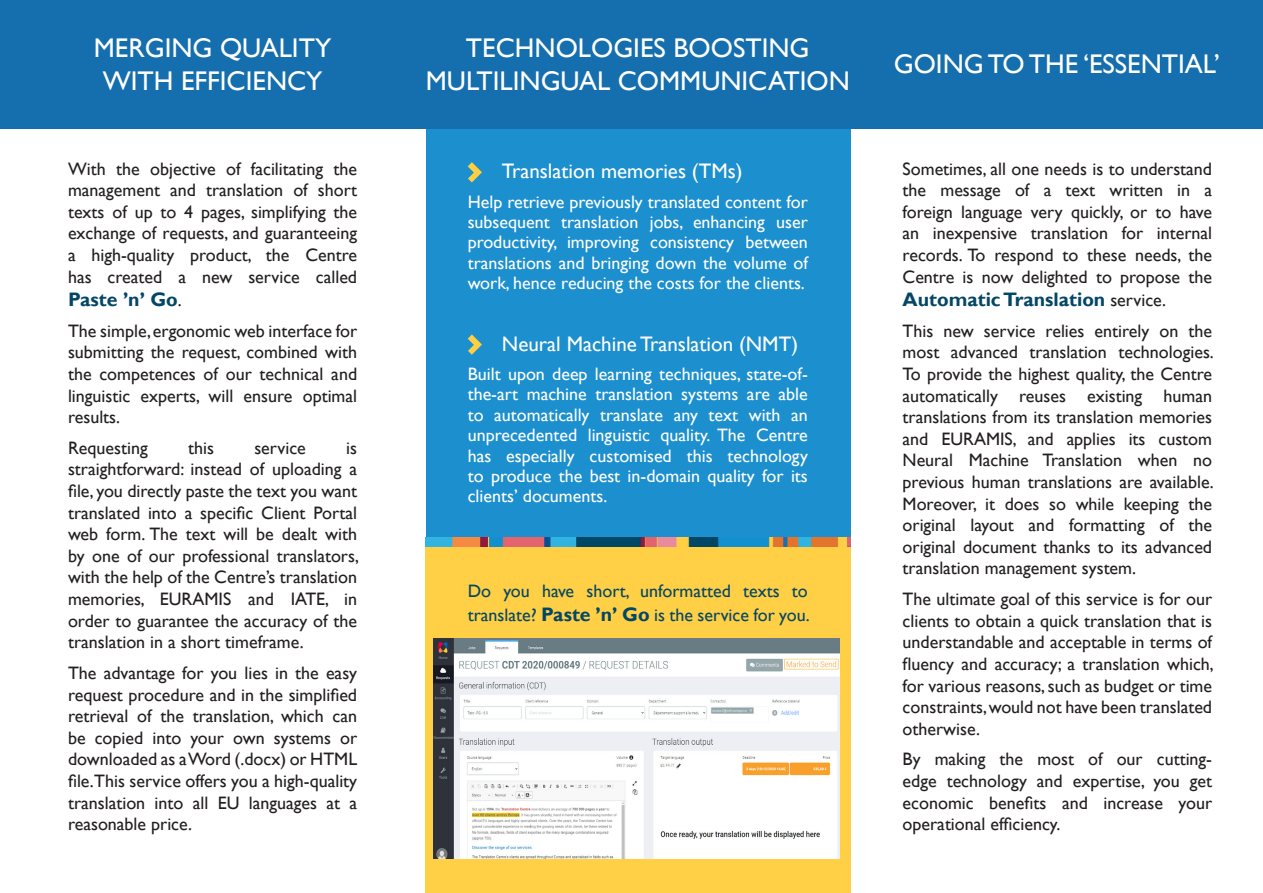
<style>
.page{position:relative;width:1263px;height:893px;background:#fff}
.page>*{position:absolute;margin:0;border:0;box-sizing:border-box;transform-origin:0 0}
.Top_of_the_page_-_sl{font:27px/32.4px "Gill Sans";color:#fff;text-align:center}
.t1{font:21px "Gill Sans";color:#fff}
.t2{font:700 19.5px "Gill Sans";color:#044665}
.t3{font:18px/21.6px "Gill Sans";color:#231f20;text-align:justify}
.t4{font:18px/20.4px "Gill Sans";color:#fff;text-align:justify}
.t5{font:18px/23.4px "Gill Sans";color:#044665}
.s1{font-weight:400;font-size:18px;color:#231f20}
.s2{font-weight:700;font-size:19.5px}
</style>
<div class="page">
<div style="left:425px;top:128px;width:425px;height:410px;background:#1c8fcf"></div>
<svg style="left:468px;top:162px;width:14px;height:20px"></svg>
<svg style="left:468px;top:334px;width:14px;height:21px"></svg>
<div style="left:851px;top:0;width:412px;height:128px;background:#156ead"></div>
<div style="left:425px;top:0;width:425px;height:128px;background:#156ead"></div>
<div style="left:0;top:0;width:425px;height:128px;background:#156ead"></div>
<div style="left:425px;top:538px;width:425px;height:354px;background:#ffcf45"></div>
<img style="left:425px;top:538px;width:425px;height:8px">
<img style="left:434px;top:638px;width:406px;height:220px">
<p class="Top_of_the_page_-_sl" style="left:94px;top:32px;width:239px">MERGING QUALITY<br>WITH EFFICIENCY</p>
<p class="t3" style="left:68px;top:158px;width:291px">With the objective of facilitating the management and translation of short texts of up to 4 pages, simplifying the exchange of requests, and guaranteeing a high-quality product, the Centre has created a new service called</p>
<p class="t2" style="left:68px;top:288px;width:115px">Paste ’n’ Go<span class="s1">.</span></p>
<p class="t3" style="left:68px;top:320px;width:291px">The simple, ergonomic web interface for submitting the request, combined with the competences of our technical and linguistic experts, will ensure optimal results.</p>
<p class="t3" style="left:68px;top:437px;width:81px">Requesting</p>
<p class="t3" style="left:188px;top:437px;width:27px">this</p>
<p class="t3" style="left:254px;top:437px;width:53px">service</p>
<p class="t3" style="left:68px;top:437px;width:292px;text-indent:278px">is straightforward: instead of uploading a file, you directly paste the text you want translated into a specific Client Portal web form. The text will be dealt with by one of our professional translators, with the help of the Centre’s translation memories, EURAMIS and IATE, in order to guarantee the accuracy of the translation in a short timeframe.</p>
<p class="t3" style="left:68px;top:662px;width:291px">The advantage for you lies in the easy request procedure and in the simplified retrieval of the translation, which can be copied into your own systems or downloaded as a Word (.docx) or HTML file.This service offers you a high-quality translation into all EU languages at a reasonable price.</p>
<p class="Top_of_the_page_-_sl" style="left:426px;top:32px;width:425px">TECHNOLOGIES BOOSTING<br>MULTILINGUAL COMMUNICATION</p>
<p class="t1" style="left:502px;top:159px;width:242px">Translation memories (TMs)</p>
<p class="t4" style="left:468px;top:192px;width:342px">Help retrieve previously translated content for subsequent translation jobs, enhancing user productivity, improving consistency between translations and bringing down the volume of work, hence reducing the costs for the clients.</p>
<p class="t1" style="left:502px;top:331px;width:298px">Neural Machine Translation (NMT)</p>
<p class="t4" style="left:468px;top:364px;width:342px">Built upon deep learning techniques, state-of&shy;the-art machine translation systems are able to automatically translate any text with an unprecedented linguistic quality. The Centre has especially customised this technology to produce the best in-domain quality for its clients’ documents.</p>
<p class="t5" style="left:468px;top:579px;width:343px">Do you have short, unformatted texts to translate? <span class="s2">Paste ’n’ Go</span> is the service for you.</p>
<p class="Top_of_the_page_-_sl" style="left:894px;top:49px;width:328px">GOING TO THE ‘ESSENTIAL’</p>
<p class="t3" style="left:903px;top:158px;width:311px">Sometimes, all one needs is to understand the message of a text written in a foreign language very quickly, or to have an inexpensive translation for internal records. To respond to these needs, the Centre is now delighted to propose the</p>
<p class="t2" style="left:903px;top:288px;width:265px">Automatic Translation <span class="s1">service.</span></p>
<p class="t3" style="left:903px;top:320px;width:313px">This new service relies entirely on the most advanced translation technologies.<br>To provide the highest quality, the Centre automatically reuses existing human translations from its translation memories and EURAMIS, and applies its custom Neural Machine Translation when no previous human translations are available.<br>Moreover, it does so while keeping the original layout and formatting of the original document thanks to its advanced translation management system.</p>
<p class="t3" style="left:903px;top:588px;width:313px">The ultimate goal of this service is for our clients to obtain a quick translation that is understandable and acceptable in terms of fluency and accuracy; a translation which, for various reasons, such as budget or time constraints, would not have been translated otherwise.</p>
<p class="t3" style="left:903px;top:748px;width:311px">By making the most of our cutting&shy;edge technology and expertise, you get economic benefits and increase your operational efficiency.</p>
</div>
